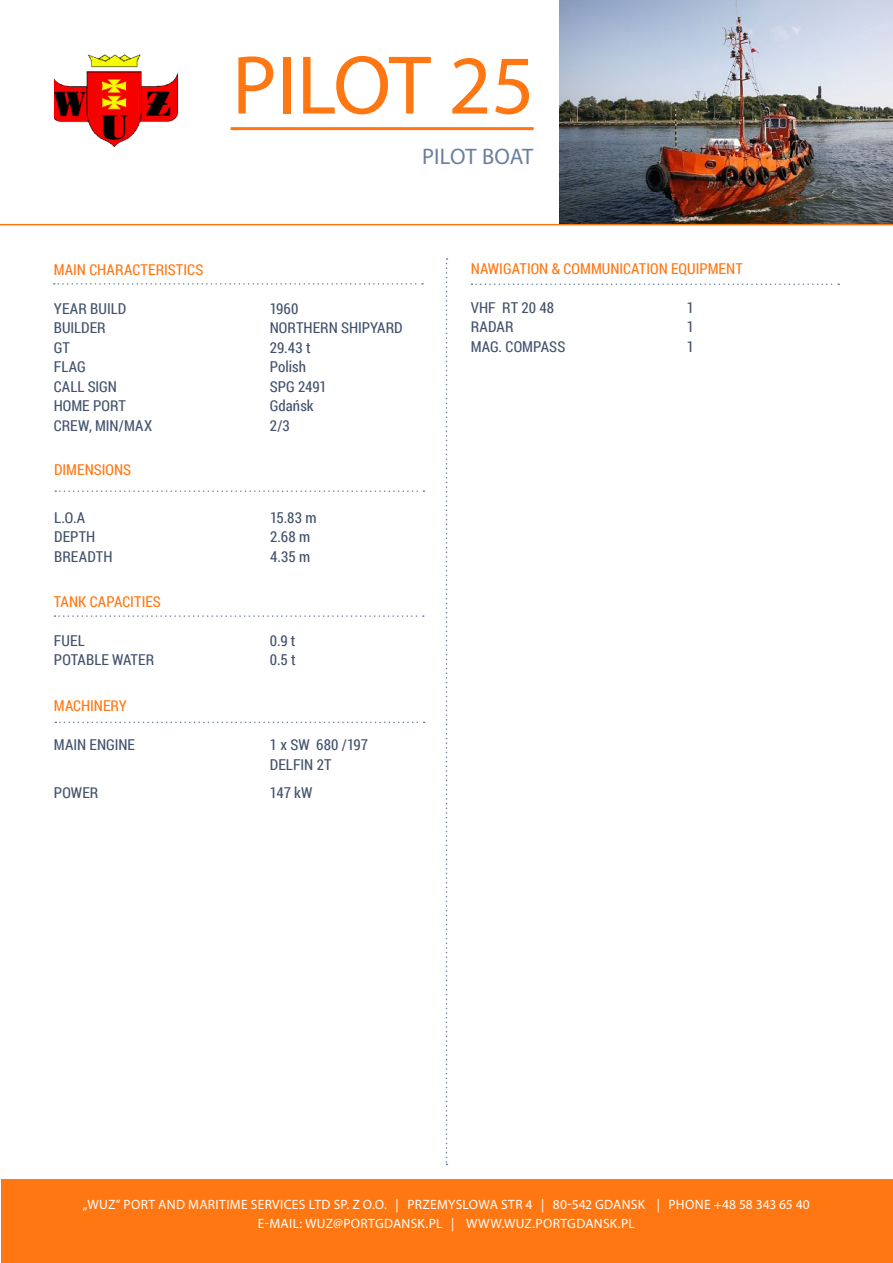
<style>
.page{position:relative;width:893px;height:1263px;background:#fff}
.page>*{position:absolute;margin:0;border:0;box-sizing:border-box;transform-origin:0 0}
.t1{font:84px "Myriad Pro";color:#ff7712}
.t2{font:22.5px "Myriad Pro";color:#6a7f9e}
.t3{font:15px/19.5px "Roboto Condensed";letter-spacing:.005em;color:#42526c}
.t4{font:15px "Roboto Condensed";color:#ff7712}
.t5{font:13.5px/19.5px "Myriad Pro";letter-spacing:.02em;color:#fff}
</style>
<div class="page">
<img style="left:559px;top:0;width:334px;height:224px">
<img style="left:54px;top:54px;width:125px;height:93px">
<svg style="left:54px;top:283px;width:369px;height:2px"></svg>
<hr style="left:0;top:224px;width:893px;height:1px;background:#ff7712">
<svg style="left:55px;top:722px;width:370px;height:1px"></svg>
<svg style="left:55px;top:615px;width:369px;height:2px"></svg>
<svg style="left:55px;top:490px;width:369px;height:2px"></svg>
<svg style="left:446px;top:258px;width:1px;height:907px"></svg>
<div style="left:1px;top:1179px;width:891px;height:83px;background:#ff7712"></div>
<hr style="left:231px;top:127px;width:303px;height:3px;background:#ff7712">
<svg style="left:471px;top:283px;width:368px;height:2px"></svg>
<h1 class="t1" style="left:232px;top:34px;width:304px">PILOT 25</h1>
<h2 class="t2" style="left:422px;top:143px;width:12px">PILOT</h2>
<h2 class="t2" style="left:482px;top:143px;width:53px">BOAT</h2>
<p class="t4" style="left:54px;top:259px;width:151px">MAIN CHARACTERISTICS</p>
<p class="t3" style="left:54px;top:298px;width:72px">YEAR BUILD</p>
<p class="t3" style="left:270px;top:298px;width:30px">1960</p>
<p class="t3" style="left:54px;top:318px;width:88px">BUILDER N</p>
<p class="t3" style="left:279px;top:318px;width:124px">ORTHERN SH IPYARD</p>
<p class="t3" style="left:54px;top:337px;width:18px">GT</p>
<p class="t3" style="left:270px;top:337px;width:42px">29.43 T</p>
<p class="t3" style="left:54px;top:357px;width:34px">FLAG</p>
<p class="t3" style="left:108px;top:357px;width:44px">P</p>
<p class="t3" style="left:278px;top:357px;width:30px">OLISH</p>
<p class="t3" style="left:54px;top:376px;width:65px">CALL SIGN</p>
<p class="t3" style="left:298px;top:376px;width:30px">2491</p>
<p class="t3" style="left:54px;top:396px;width:71px">HOME PORT</p>
<p class="t3" style="left:270px;top:396px;width:45px">GDAŃSK</p>
<p class="t3" style="left:54px;top:415px;width:100px">CREW, MIN/MAX</p>
<p class="t3" style="left:270px;top:415px;width:22px">2/3</p>
<p class="t4" style="left:54px;top:459px;width:78px">DIMENSIONS</p>
<p class="t3" style="left:54px;top:507px;width:52px">L.O.A</p>
<p class="t3" style="left:270px;top:507px;width:48px">15.83 M</p>
<p class="t3" style="left:54px;top:526px;width:43px">DEPTH</p>
<p class="t3" style="left:270px;top:526px;width:41px">2.68 M</p>
<p class="t3" style="left:54px;top:546px;width:42px">BREADTH</p>
<p class="t3" style="left:270px;top:546px;width:41px">4.35 M</p>
<p class="t4" style="left:54px;top:591px;width:108px">TANK CAPACITIES</p>
<p class="t3" style="left:54px;top:630px;width:32px">FUEL</p>
<p class="t3" style="left:270px;top:630px;width:27px">0.9 T</p>
<p class="t3" style="left:54px;top:650px;width:102px">POTABLE WATER</p>
<p class="t3" style="left:270px;top:650px;width:27px">0.5 T</p>
<p class="t4" style="left:54px;top:695px;width:74px">MACH INERY</p>
<p class="t3" style="left:54px;top:734px;width:83px">MAIN ENGINE</p>
<p class="t3" style="left:270px;top:734px;width:100px">1 X SW 680 /197<br>DELFIN 2T</p>
<p class="t3" style="left:54px;top:782px;width:52px">POWER</p>
<p class="t3" style="left:270px;top:782px;width:44px">147 KW</p>
<p class="t4" style="left:471px;top:258px;width:111px">NAWIGATION &amp; COMMUNI</p>
<p class="t4" style="left:623px;top:258px;width:118px">CATION EQUIPMENT</p>
<p class="t3" style="left:471px;top:297px;width:85px">VHF RT 20 48</p>
<p class="t3" style="left:687px;top:297px;width:9px">1</p>
<p class="t3" style="left:471px;top:317px;width:44px">RADAR</p>
<p class="t3" style="left:687px;top:317px;width:9px">1</p>
<p class="t3" style="left:471px;top:336px;width:78px">MAG. COMPASS</p>
<p class="t3" style="left:687px;top:336px;width:9px">1</p>
<p class="t5" style="left:83px;top:1194px;width:140px">„WUZ” PORT AND MARITIM</p>
<p class="t5" style="left:258px;top:1194px;width:553px;text-indent:-17px">E SERVI CES LTD SP. Z O.O. | PRZEMYSLOWA STR 4 | 80-542 GDANSK | PHONE +48 58 343 65 40<br>E-MAIL: WUZ</p>
<p class="t5" style="left:333px;top:1214px;width:146px">@PORTGDANSK.PL | WWW</p>
<p class="t5" style="left:501px;top:1214px;width:13px">.WUZ</p>
<p class="t5" style="left:532px;top:1214px;width:96px">.PORTGDANSK.PL</p>
</div>
